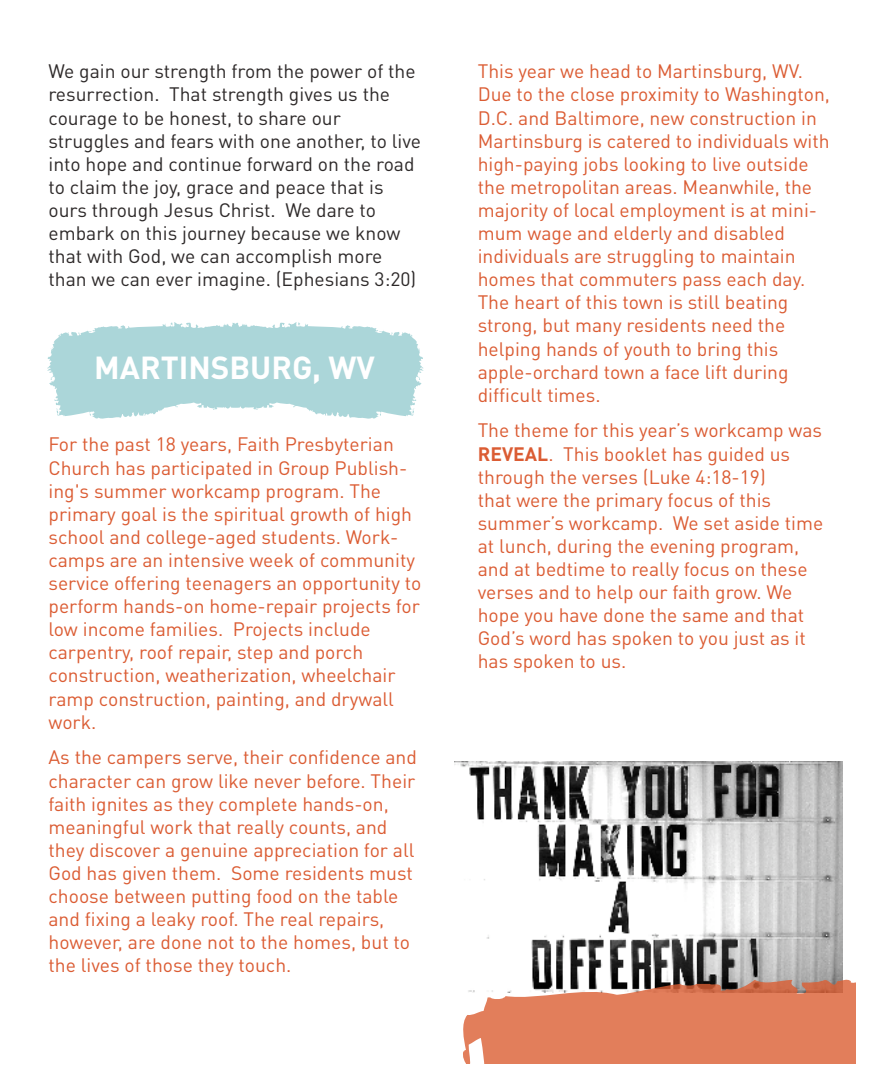
<style>
.page{position:relative;width:882px;height:1071px;background:#fff}
.page>*{position:absolute;margin:0;border:0;box-sizing:border-box;transform-origin:0 0}
.t1{font:700 31.5px "DIN Pro";color:#fff}
.t2{font:19.25px/23.1px "DIN Pro";color:#db5c33}
.t3{font:19.25px/23.1px "DIN Pro";color:#2d2929}
.s1{font-weight:700}
</style>
<div class="page">
<img style="left:454px;top:762px;width:389px;height:217px">
<svg style="left:463px;top:979px;width:392px;height:84px;background:#dc8769"></svg>
<svg style="left:47px;top:322px;width:377px;height:97px;fill:#abd6d9"></svg>
<p class="t3" style="left:48px;top:59px;width:374px">We gain our strength from the power of the resurrection. That strength gives us the courage to be honest, to share our struggles and fears with one another, to live into hope and continue forward on the road to claim the joy, grace and peace that is ours through Jesus Christ. We dare to embark on this journey because we know that with God, we can accomplish more than we can ever imagine. (Ephesians 3:20)</p>
<h1 class="t1" style="left:94px;top:346px;width:282px">MARTINSBURG, WV</h1>
<p class="t2" style="left:48px;top:432px;width:374px">For the past 18 years, Faith Presbyterian Church has participated in Group Publish&shy;ing's summer workcamp program. The primary goal is the spiritual growth of high school and college-aged students. Work&shy;camps are an intensive week of community service offering teenagers an opportunity to perform hands-on home-repair projects for low income families. Projects include carpentry, roof repair, step and porch construction, weatherization, wheelchair ramp construction, painting, and drywall work.</p>
<p class="t2" style="left:48px;top:745px;width:370px">As the campers serve, their confidence and character can grow like never before. Their faith ignites as they complete hands-on, meaningful work that really counts, and they discover a genuine appreciation for all God has given them. Some residents must choose between putting food on the table and fixing a leaky roof. The real repairs, however, are done not to the homes, but to the lives of those they touch.</p>
<p class="t2" style="left:478px;top:59px;width:354px">This year we head to Martinsburg, WV.<br>Due to the close proximity to Washington, D.C. and Baltimore, new construction in Martinsburg is catered to individuals with high-paying jobs looking to live outside the metropolitan areas. Meanwhile, the majority of local employment is at mini&shy;mum wage and elderly and disabled individuals are struggling to maintain homes that commuters pass each day.<br>The heart of this town is still beating strong, but many residents need the helping hands of youth to bring this apple-orchard town a face lift during difficult times.</p>
<p class="t2" style="left:478px;top:418px;width:347px">The theme for this year’s workcamp was <span class="s1">REVEAL</span>. This booklet has guided us through the verses (Luke 4:18-19)<br>that were the primary focus of this summer’s workcamp. We set aside time at lunch, during the evening program, and at bedtime to really focus on these verses and to help our faith grow. We hope you have done the same and that God’s word has spoken to you just as it has spoken to us.</p>
</div>
